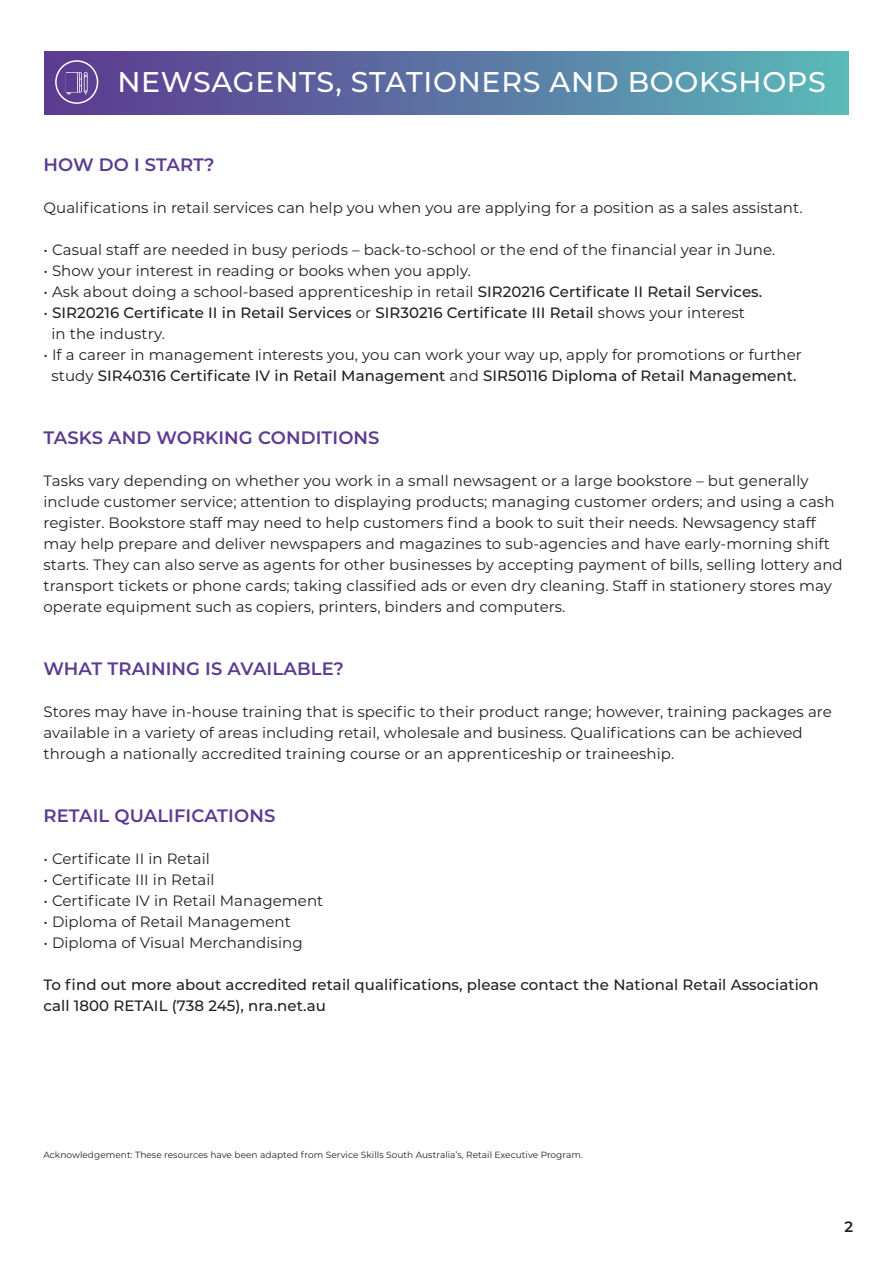
<style>
.page{position:relative;width:893px;height:1263px;background:#fff}
.page>*{position:absolute;margin:0;border:0;box-sizing:border-box;transform-origin:0 0}
.t1{font:500 28.5px "Montserrat";letter-spacing:.025em;color:#fff}
.t2{font:600 18px "Montserrat";letter-spacing:.005em;color:#5c3b91}
.t3{font:15px/21px "Montserrat";letter-spacing:.005em;color:#231f20}
.t4{font:500 15px/21px "Montserrat";letter-spacing:.005em;color:#231f20}
.t5{font:600 15px "Montserrat";color:#231f20}
.t6{font:9px "Montserrat";letter-spacing:.005em;color:#1a1f25}
.s1{font-weight:500}
.s2{font-weight:400}
</style>
<div class="page">
<div style="left:44px;top:51px;width:805px;height:63px;background:linear-gradient(to right,#5e3790,#59b5b8)"></div>
<div style="left:55px;top:60px;width:43px;height:44px;border:2px solid #fff;border-radius:50%"></div>
<svg style="left:66px;top:72px;width:22px;height:23px"></svg>
<div style="left:67px;top:73px;width:10px;height:19px;background:#5c3b91"></div>
<h1 class="t1" style="left:117px;top:62px;width:710px">NEWSAGENTS, STATIONERS AND BOOKSHOPS</h1>
<p class="t2" style="left:44px;top:152px;width:173px">HOW DO I START?</p>
<p class="t3" style="left:44px;top:197px;width:761px">Qualifications in retail services can help you when you are applying for a position as a sales assistant.</p>
<p class="t3" style="left:44px;top:239px;width:733px">• Casual staff are needed in busy periods – back-to-school or the end of the financial year in June.</p>
<p class="t3" style="left:44px;top:260px;width:429px">• Show your interest in reading or books when you apply.</p>
<p class="t3" style="left:44px;top:281px;width:720px">• Ask about doing a school-based apprenticeship in retail <span class="s1">SIR20216 Certificate II Retail Services.</span></p>
<p class="t4" style="left:52px;top:302px;width:695px;text-indent:-8px"><span class="s2">•</span> SIR20216 Certificate II in Retail Services <span class="s2">or</span> SIR30216 Certificate III Retail <span class="s2">shows your interest in the industry.</span></p>
<p class="t3" style="left:44px;top:344px;width:760px;text-align:center">• If a career in management interests you, you can work your way up, apply for promotions or further study <span class="s1">SIR40316 Certificate IV in Retail Management</span> and <span class="s1">SIR50116 Diploma of Retail Management.</span></p>
<p class="t2" style="left:44px;top:425px;width:338px">TASKS AND WORKING CONDITIONS</p>
<p class="t3" style="left:44px;top:470px;width:801px">Tasks vary depending on whether you work in a small newsagent or a large bookstore – but generally include customer service; attention to displaying products; managing customer orders; and using a cash register. Bookstore staff may need to help customers find a book to suit their needs. Newsagency staff may help prepare and deliver newspapers and magazines to sub-agencies and have early-morning shift starts. They can also serve as agents for other businesses by accepting payment of bills, selling lottery and transport tickets or phone cards; taking classified ads or even dry cleaning. Staff in stationery stores may operate equipment such as copiers, printers, binders and computers.</p>
<p class="t2" style="left:44px;top:656px;width:302px">WHAT TRAINING IS AVAILABLE?</p>
<p class="t3" style="left:44px;top:701px;width:790px">Stores may have in-house training that is specific to their product range; however, training packages are available in a variety of areas including retail, wholesale and business. Qualifications can be achieved through a nationally accredited training course or an apprenticeship or traineeship.</p>
<p class="t2" style="left:44px;top:803px;width:233px">RETAIL QUALIFICATIONS</p>
<p class="t3" style="left:44px;top:848px;width:168px">• Certificate II in Retail</p>
<p class="t3" style="left:44px;top:869px;width:173px">• Certificate III in Retail</p>
<p class="t3" style="left:44px;top:890px;width:281px">• Certificate IV in Retail Management</p>
<p class="t3" style="left:44px;top:911px;width:249px">• Diploma of Retail Management</p>
<p class="t3" style="left:44px;top:932px;width:261px">• Diploma of Visual Merchandising</p>
<p class="t4" style="left:44px;top:974px;width:777px">To find out more about accredited retail qualifications, please contact the National Retail Association call 1800 RETAIL (738 245), nra.net.au</p>
<p class="t6" style="left:44px;top:1149px;width:541px">Acknowledgement: These resources have been adapted from Service Skills South Australia’s, Retail Executive Program.</p>
<p class="t5" style="left:844px;top:1216px;width:10px">2</p>
</div>
